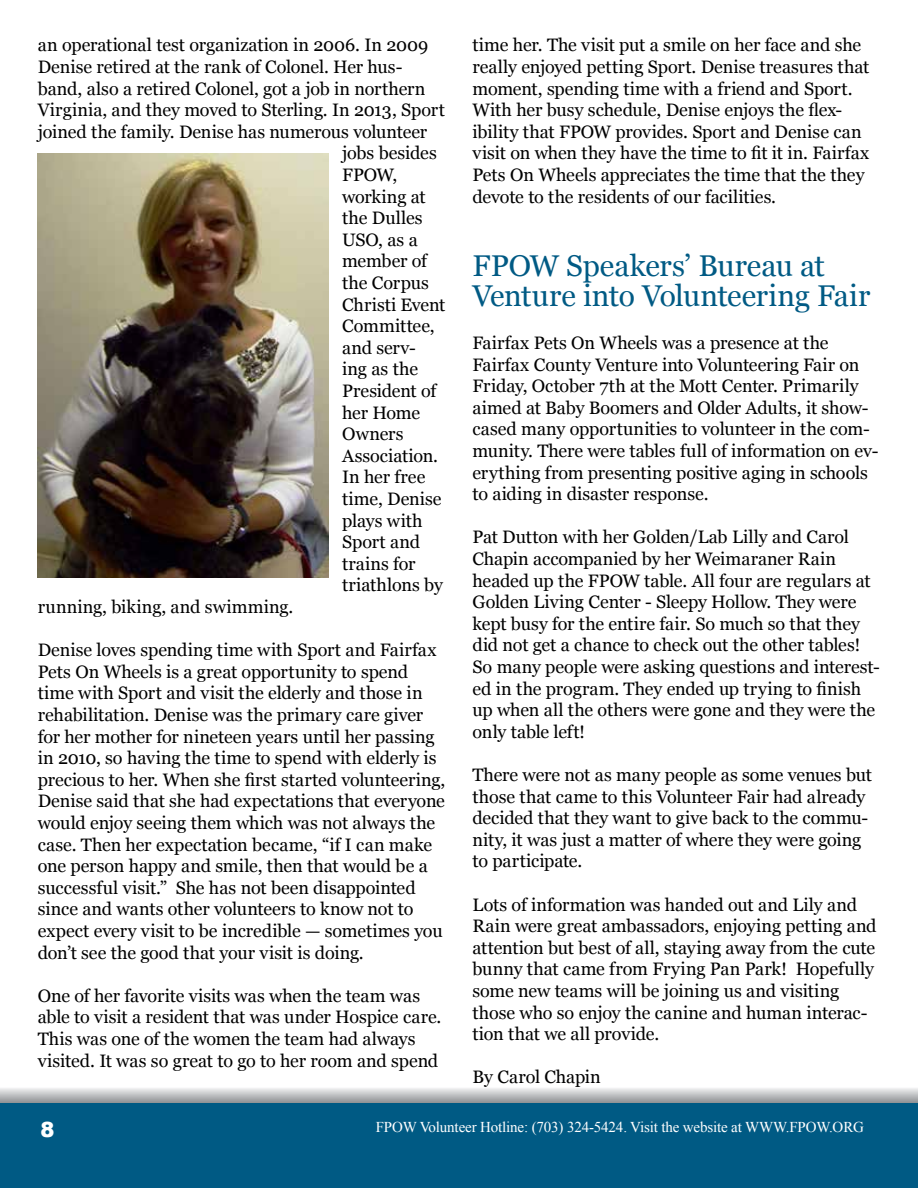
<style>
.page{position:relative;width:918px;height:1188px;background:#fff}
.page>*{position:absolute;margin:0;border:0;box-sizing:border-box;transform-origin:0 0}
.t1{font:30px/30px "Georgia";letter-spacing:-.01em;color:#005a84}
.t2{font:900 21px "Arial";color:#fff}
.t3{font:18px/21.6px "Georgia";letter-spacing:-.005em;color:#000}
.t4{font:15px "Times New Roman";letter-spacing:-.01em;color:#fff}
</style>
<div class="page">
<svg style="left:0;top:1088px;width:918px;height:15px;background:#bdbfc1"></svg>
<div style="left:0;top:1103px;width:918px;height:85px;background:#005a84"></div>
<img style="left:38px;top:154px;width:291px;height:423px">
<p class="t3" style="left:38px;top:35px;width:392px">an operational test organization in 2006. In 2009</p>
<p class="t3" style="left:38px;top:56px;width:366px">Denise retired at the rank of Colonel. Her hus-</p>
<p class="t3" style="left:38px;top:78px;width:389px">band, also a retired Colonel, got a job in northern</p>
<p class="t3" style="left:38px;top:100px;width:409px">Virginia, and they moved to Sterling. In 2013, Sport</p>
<p class="t3" style="left:38px;top:121px;width:391px">joined the family. Denise has numerous volunteer</p>
<p class="t3" style="left:342px;top:143px;width:96px">jobs besides</p>
<p class="t3" style="left:342px;top:164px;width:57px">FPOW,</p>
<p class="t3" style="left:342px;top:186px;width:85px">working at</p>
<p class="t3" style="left:342px;top:208px;width:82px">the Dulles</p>
<p class="t3" style="left:342px;top:229px;width:77px">USO, as a</p>
<p class="t3" style="left:342px;top:251px;width:87px">member of</p>
<p class="t3" style="left:342px;top:272px;width:88px">the Corpus</p>
<p class="t3" style="left:342px;top:294px;width:105px">Christi Event</p>
<p class="t3" style="left:342px;top:316px;width:94px">Committee,</p>
<p class="t3" style="left:342px;top:337px;width:75px">and serv-</p>
<p class="t3" style="left:342px;top:359px;width:77px">ing as the</p>
<p class="t3" style="left:342px;top:380px;width:96px">President of</p>
<p class="t3" style="left:342px;top:402px;width:80px">her Home</p>
<p class="t3" style="left:342px;top:424px;width:63px">Owners</p>
<p class="t3" style="left:342px;top:445px;width:98px">Association.</p>
<p class="t3" style="left:342px;top:467px;width:85px">In her free</p>
<p class="t3" style="left:342px;top:488px;width:101px">time, Denise</p>
<p class="t3" style="left:342px;top:510px;width:82px">plays with</p>
<p class="t3" style="left:342px;top:532px;width:79px">Sport and</p>
<p class="t3" style="left:342px;top:553px;width:75px">trains for</p>
<p class="t3" style="left:342px;top:575px;width:102px">triathlons by</p>
<p class="t3" style="left:38px;top:596px;width:257px">running, biking, and swimming.</p>
<p class="t3" style="left:38px;top:640px;width:409px">Denise loves spending time with Sport and Fairfax Pets On Wheels is a great opportunity to spend time with Sport and visit the elderly and those in rehabilitation. Denise was the primary care giver for her mother for nineteen years until her passing in 2010, so having the time to spend with elderly is precious to her. When she first started volunteering, Denise said that she had expectations that everyone would enjoy seeing them which was not always the case. Then her expectation became, “if I can make one person happy and smile, then that would be a successful visit.” She has not been disappointed since and wants other volunteers to know not to expect every visit to be incredible — sometimes you don’t see the good that your visit is doing.</p>
<p class="t3" style="left:38px;top:985px;width:405px">One of her favorite visits was when the team was able to visit a resident that was under Hospice care.<br>This was one of the women the team had always visited. It was so great to go to her room and spend</p>
<p class="t3" style="left:473px;top:35px;width:398px">time her. The visit put a smile on her face and she really enjoyed petting Sport. Denise treasures that moment, spending time with a friend and Sport.<br>With her busy schedule, Denise enjoys the flex&shy;ibility that FPOW provides. Sport and Denise can visit on when they have the time to fit it in. Fairfax Pets On Wheels appreciates the time that the they devote to the residents of our facilities.</p>
<h1 class="t1" style="left:472px;top:251px;width:399px">FPOW Speakers’ Bureau at<br>Venture into Volunteering Fair</h1>
<p class="t3" style="left:472px;top:332px;width:408px">Fairfax Pets On Wheels was a presence at the Fairfax County Venture into Volunteering Fair on Friday, October 7th at the Mott Center. Primarily aimed at Baby Boomers and Older Adults, it show&shy;cased many opportunities to volunteer in the com&shy;munity. There were tables full of information on ev&shy;erything from presenting positive aging in schools to aiding in disaster response.</p>
<p class="t3" style="left:472px;top:527px;width:409px">Pat Dutton with her Golden/Lab Lilly and Carol Chapin accompanied by her Weimaraner Rain headed up the FPOW table. All four are regulars at Golden Living Center - Sleepy Hollow. They were kept busy for the entire fair. So much so that they did not get a chance to check out the other tables!<br>So many people were asking questions and interest&shy;ed in the program. They ended up trying to finish up when all the others were gone and they were the only table left!</p>
<p class="t3" style="left:472px;top:764px;width:401px">There were not as many people as some venues but those that came to this Volunteer Fair had already decided that they want to give back to the commu&shy;nity, it was just a matter of where they were going to participate.</p>
<p class="t3" style="left:472px;top:894px;width:406px">Lots of information was handed out and Lily and Rain were great ambassadors, enjoying petting and attention but best of all, staying away from the cute bunny that came from Frying Pan Park! Hopefully some new teams will be joining us and visiting those who so enjoy the canine and human interac&shy;tion that we all provide.</p>
<p class="t3" style="left:472px;top:1067px;width:130px">By Carol Chapin</p>
<p class="t2" style="left:40px;top:1114px;width:16px">8</p>
<p class="t4" style="left:376px;top:1117px;width:490px">FPOW Volunteer Hotline: (703) 324-5424. Visit the website at WWW.FPOW.ORG</p>
</div>
